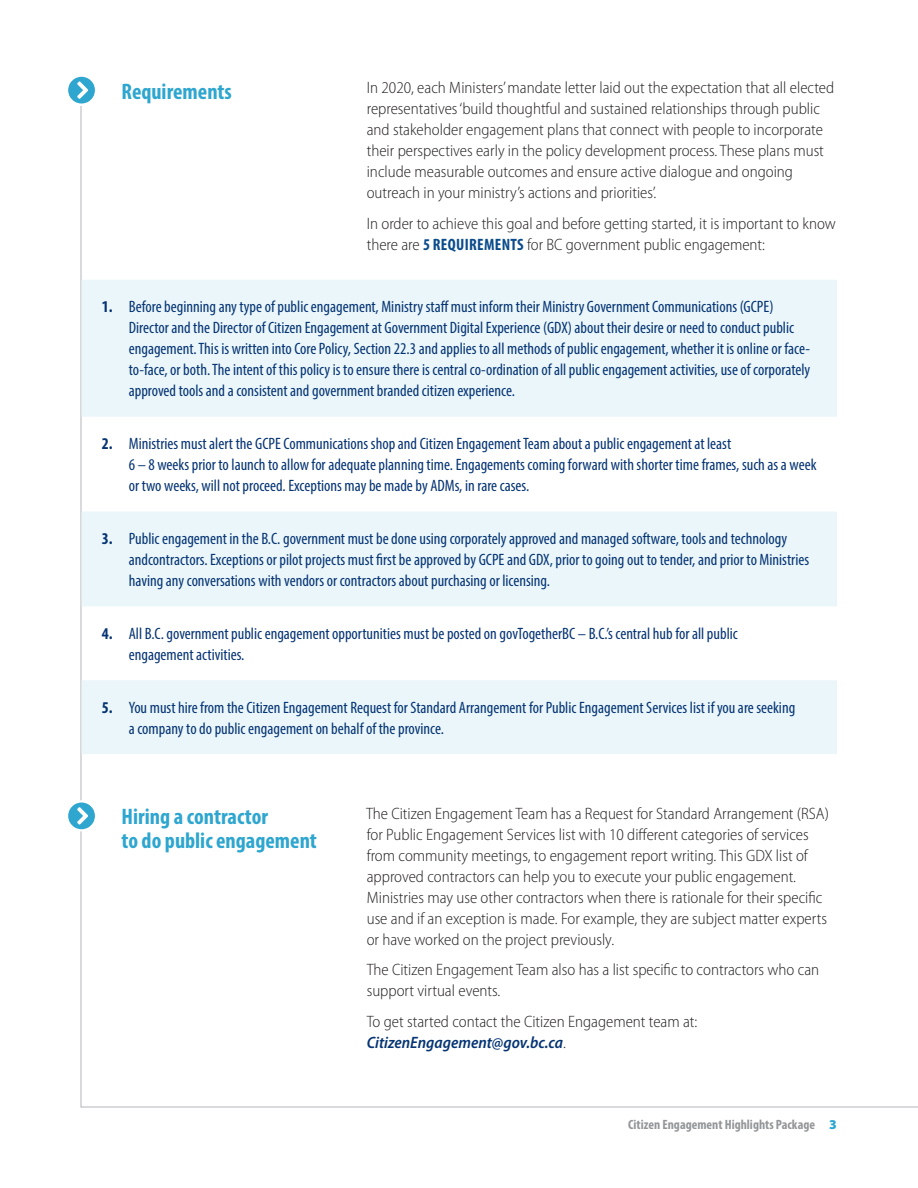
<style>
.page{position:relative;width:918px;height:1188px;background:#fff}
.page>*{position:absolute;margin:0;border:0;box-sizing:border-box;transform-origin:0 0}
.t1{font:700 condensed 22.5px/24px "Myriad Pro";color:#2ea6cf}
.Bullet_-_List{font:condensed 16.5px/21px "Myriad Pro";color:#053474}
.Body{font:300 semi-condensed 16.5px/21px "Myriad Pro";color:#231f20}
.t2{font:700 condensed 13.5px "Myriad Pro";color:#939598}
.s1{font-weight:700;font-stretch:condensed;color:#0b4c8c}
.s2{font-weight:700}
.s3{font-weight:600;font-style:italic;color:#053474}
.s4{font-weight:900;font-stretch:normal;color:#2ea6cf}
</style>
<div class="page">
<hr style="left:81px;top:1106px;width:837px;height:2px;background:#bcbdc0">
<hr style="left:80px;top:106px;width:2px;height:1002px;background:#bcbdc0">
<svg style="left:82px;top:280px;width:755px;height:474px;fill:#eaf6fa"></svg>
<svg style="left:68px;top:76px;width:27px;height:31px"></svg>
<svg style="left:68px;top:799px;width:27px;height:34px"></svg>
<h2 class="t1" style="left:122px;top:79px;width:112px">Requirements</h2>
<p class="Body" style="left:367px;top:78px;width:469px">In 2020, each Ministers’ mandate letter laid out the expectation that all elected representatives ‘build thoughtful and sustained relationships through public and stakeholder engagement plans that connect with people to incorporate their perspectives early in the policy development process. These plans must include measurable outcomes and ensure active dialogue and ongoing outreach in your ministry’s actions and priorities’.</p>
<p class="Body" style="left:367px;top:213px;width:471px">In order to achieve this goal and before getting started, it is important to know there are <span class="s1">5 REQUIREMENTS</span> for BC government public engagement:</p>
<p class="Bullet_-_List" style="left:129px;top:296px;width:683px;text-indent:-27px"><span class="s2">1.</span> Before beginning any type of public engagement, Ministry staff must inform their Ministry Government Communications (GCPE)<br>Director and the Director of Citizen Engagement at Government Digital Experience (GDX) about their desire or need to conduct public engagement. This is written into Core Policy, Section 22.3 and applies to all methods of public engagement, whether it is online or face&shy;to-face, or both. The intent of this policy is to ensure there is central co-ordination of all public engagement activities, use of corporately approved tools and a consistent and government branded citizen experience.</p>
<p class="Bullet_-_List" style="left:129px;top:433px;width:689px;text-indent:-27px"><span class="s2">2.</span> Ministries must alert the GCPE Communications shop and Citizen Engagement Team about a public engagement at least<br>6 – 8 weeks prior to launch to allow for adequate planning time. Engagements coming forward with shorter time frames, such as a week or two weeks, will not proceed. Exceptions may be made by ADMs, in rare cases.</p>
<p class="Bullet_-_List" style="left:129px;top:528px;width:682px;text-indent:-27px"><span class="s2">3.</span> Public engagement in the B.C. government must be done using corporately approved and managed software, tools and technology andcontractors. Exceptions or pilot projects must first be approved by GCPE and GDX, prior to going out to tender, and prior to Ministries having any conversations with vendors or contractors about purchasing or licensing.</p>
<p class="Bullet_-_List" style="left:129px;top:623px;width:611px;text-indent:-27px"><span class="s2">4.</span> All B.C. government public engagement opportunities must be posted on govTogetherBC – B.C.’s central hub for all public engagement activities.</p>
<p class="Bullet_-_List" style="left:129px;top:697px;width:668px;text-indent:-27px"><span class="s2">5.</span> You must hire from the Citizen Engagement Request for Standard Arrangement for Public Engagement Services list if you are seeking a company to do public engagement on behalf of the province.</p>
<h2 class="t1" style="left:122px;top:804px;width:197px">Hiring a contractor<br>to do public engagement</h2>
<p class="Body" style="left:366px;top:803px;width:464px">The Citizen Engagement Team has a Request for Standard Arrangement (RSA) for Public Engagement Services list with 10 different categories of services from community meetings, to engagement report writing. This GDX list of approved contractors can help you to execute your public engagement.<br>Ministries may use other contractors when there is rationale for their specific use and if an exception is made. For example, they are subject matter experts or have worked on the project previously.</p>
<p class="Body" style="left:367px;top:960px;width:454px">The Citizen Engagement Team also has a list specific to contractors who can support virtual events.</p>
<p class="Body" style="left:367px;top:1011px;width:332px">To get started contact the Citizen Engagement team at:<br><span class="s3">CitizenEngagement@gov.bc.ca</span>.</p>
<p class="t2" style="left:628px;top:1116px;width:210px">Citizen Engagement Highlights Package <span class="s4">3</span></p>
</div>
